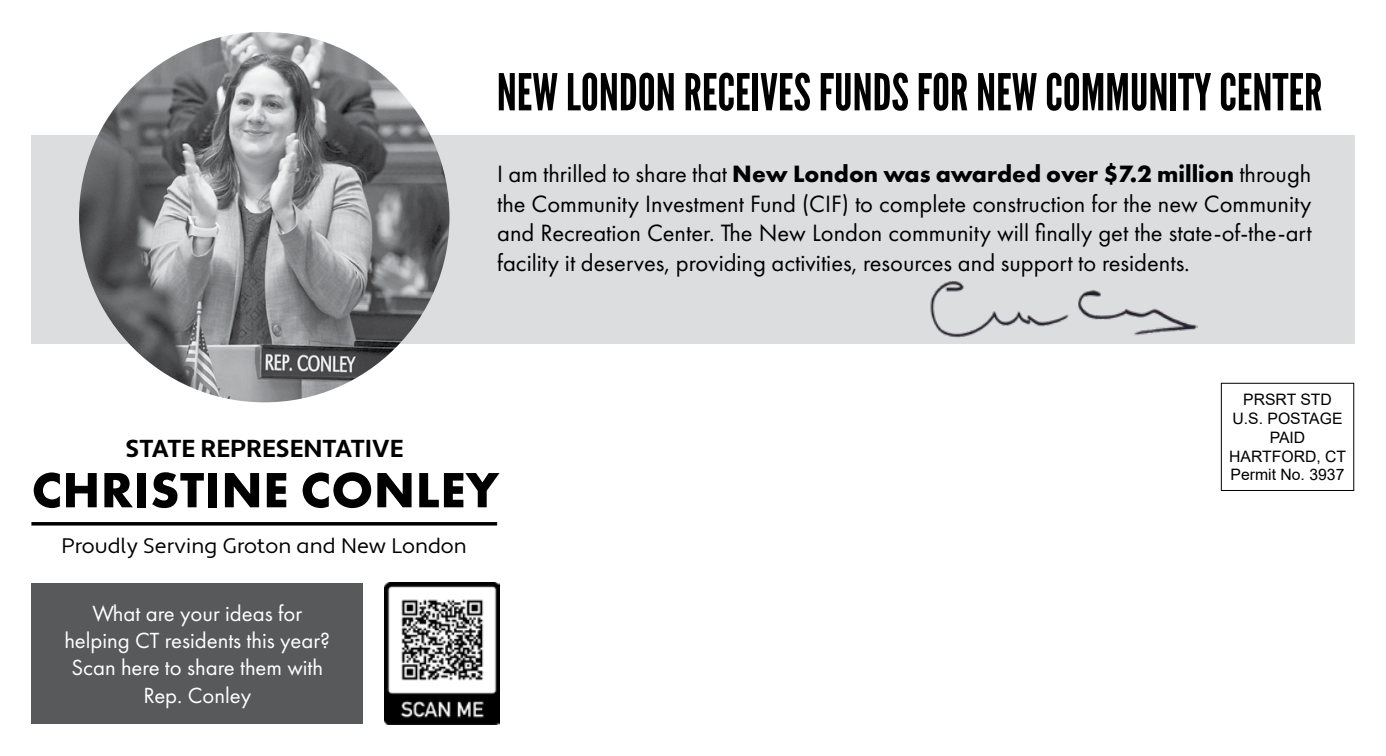
<style>
.page{position:relative;width:1386px;height:756px;background:#fff}
.page>*{position:absolute;margin:0;border:0;box-sizing:border-box;transform-origin:0 0}
.t1{font:700 51.45px "Futura PT";letter-spacing:.01em;color:#000}
.t2{font:50.75px "League Gothic";color:#000}
.t3{font:24.5px/29.4px "Futura PT";color:#000;text-align:justify}
.t4{font:700 24.5px "Apertura";color:#000}
.t5{font:22.75px/27.3px "Futura PT";color:#fff;text-align:center}
.t6{font:21px "Apertura";color:#000}
.t7{font:15.75px/18.9px "Arial";color:#000;text-align:center}
.s1{font-weight:700}
</style>
<div class="page">
<div style="left:31px;top:136px;width:1324px;height:208px;background:#dcddde"></div>
<div style="left:32px;top:584px;width:331px;height:140px;background:#58595b"></div>
<div style="left:1221px;top:383px;width:133px;height:108px;border:1px solid #000"></div>
<svg style="left:31px;top:522px;width:466px;height:4px;background:#1f1f1f"></svg>
<img style="left:385px;top:582px;width:114px;height:142px">
<img style="left:930px;top:281px;width:267px;height:56px">
<img style="left:79px;top:32px;width:370px;height:370px;border-radius:185px">
<h2 class="t2" style="left:497px;top:62px;width:827px">NEW LONDON RECEIVES FUNDS FOR NEW COMMUNITY CENTER</h2>
<p class="t3" style="left:497px;top:159px;width:816px">I am thrilled to share that <span class="s1">New London was awarded over $7.2 million</span> through the Community Investment Fund (CIF) to complete construction for the new Community and Recreation Center. The New London community will finally get the state-of-the-art facility it deserves, providing activities, resources and support to residents.</p>
<p class="t4" style="left:125px;top:434px;width:280px">STATE REPRESENTATIVE</p>
<h1 class="t1" style="left:32px;top:457px;width:469px">CHRISTINE CONLEY</h1>
<p class="t6" style="left:61px;top:533px;width:407px">Proudly Serving Groton and New London</p>
<p class="t5" style="left:64px;top:599px;width:267px">What are your ideas for helping CT residents this year?<br>Scan here to share them with<br>Rep. Conley</p>
<p class="t7" style="left:1229px;top:390px;width:118px">PRSRT STD<br>U.S. POSTAGE<br>PAID<br>HARTFORD, CT<br>Permit No. 3937</p>
</div>
